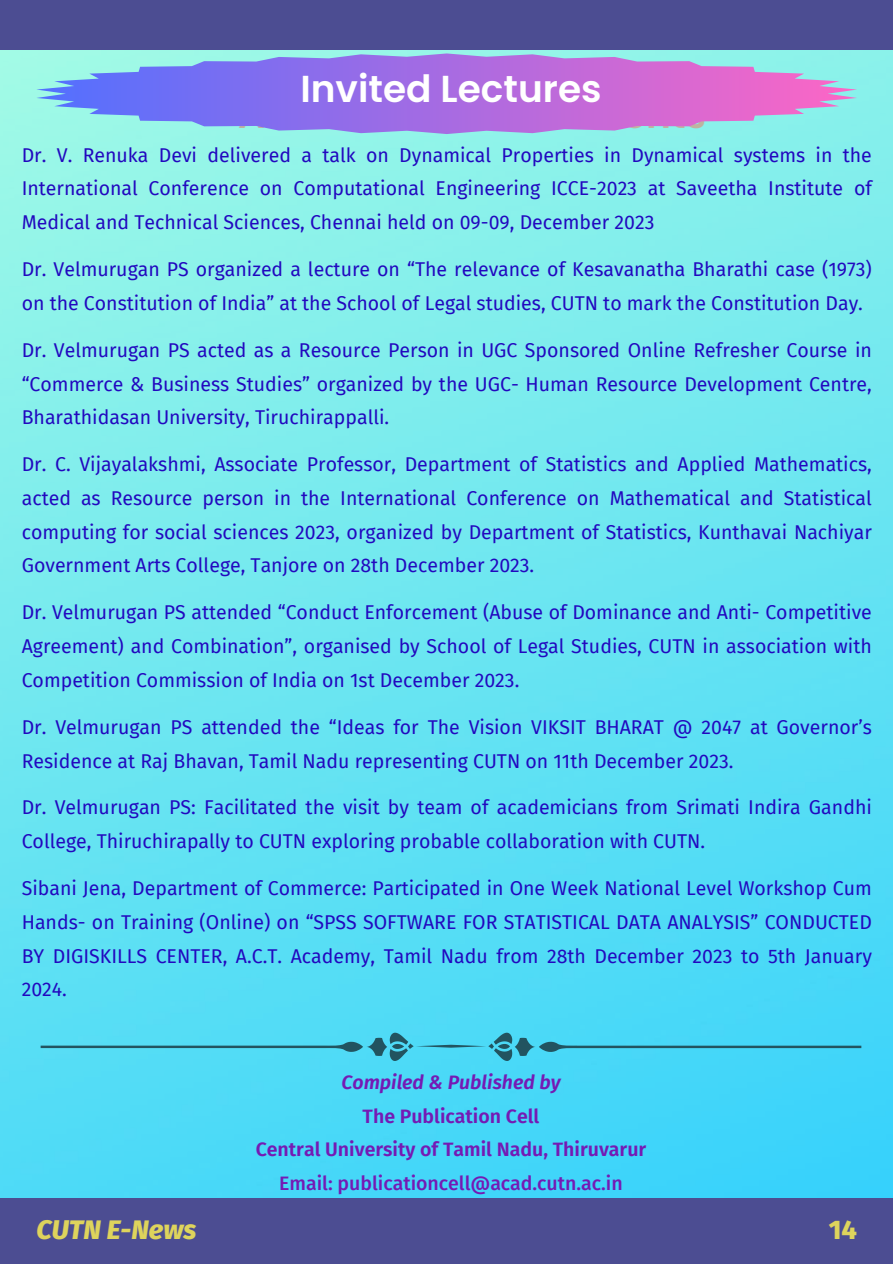
<style>
.page{position:relative;width:893px;height:1264px;background:#fff}
.page>*{position:absolute;margin:0;border:0;box-sizing:border-box;transform-origin:0 0}
.t1{font:600 37.5px "Poppins";color:#fff}
.t2{font:italic 800 27px "Fira Sans";color:#ded45c}
.t3{font:800 27px "Fira Sans";color:#ded45c}
.t4{font:19.5px/33.8px "Fira Sans";color:#2208bf;text-align:justify}
.t5{font:600 19.5px/33.8px "Fira Sans";color:#751ab4;text-align:center}
.t6{font:500 19.5px "Fira Sans";color:#751ab4}
.t7{font:italic 600 19.5px "Fira Sans";color:#751ab4}
</style>
<div class="page">
<img style="left:0;top:50px;width:892px;height:1148px">
<div style="left:0;top:1198px;width:892px;height:65px;background:#4c4d92"></div>
<div style="left:0;top:0;width:892px;height:50px;background:#4c4d92"></div>
<svg style="left:36px;top:53px;width:821px;height:81px;background:#a191e3"></svg>
<svg style="left:41px;top:1032px;width:820px;height:28px;background:#47c8e3"></svg>
<h1 class="t1" style="left:300px;top:62px;width:303px">Invited Lectures</h1>
<p class="t4" style="left:22px;top:138px;width:851px">Dr. V. Renuka Devi delivered a talk on Dynamical Properties in Dynamical systems in the International Conference on Computational Engineering ICCE-2023 at Saveetha Institute of Medical and Technical Sciences, Chennai held on 09-09, December 2023</p>
<p class="t4" style="left:22px;top:253px;width:851px">Dr. Velmurugan PS organized a lecture on “The relevance of Kesavanatha Bharathi case (1973) on the Constitution of India” at the School of Legal studies, CUTN to mark the Constitution Day.</p>
<p class="t4" style="left:22px;top:333px;width:851px">Dr. Velmurugan PS acted as a Resource Person in UGC Sponsored Online Refresher Course in “Commerce &amp; Business Studies” organized by the UGC- Human Resource Development Centre, Bharathidasan University, Tiruchirappalli.</p>
<p class="t4" style="left:22px;top:448px;width:851px">Dr. C. Vijayalakshmi, Associate Professor, Department of Statistics and Applied Mathematics, acted as Resource person in the International Conference on Mathematical and Statistical computing for social sciences 2023, organized by Department of Statistics, Kunthavai Nachiyar Government Arts College, Tanjore on 28th December 2023.</p>
<p class="t4" style="left:22px;top:596px;width:851px">Dr. Velmurugan PS attended “Conduct Enforcement (Abuse of Dominance and Anti- Competitive Agreement) and Combination”, organised by School of Legal Studies, CUTN in association with Competition Commission of India on 1st December 2023.</p>
<p class="t4" style="left:22px;top:710px;width:851px">Dr. Velmurugan PS attended the “Ideas for The Vision VIKSIT BHARAT @ 2047 at Governor’s<br>Residence at Raj Bhavan, Tamil Nadu representing CUTN on 11th December 2023.</p>
<p class="t4" style="left:22px;top:791px;width:851px">Dr. Velmurugan PS: Facilitated the visit by team of academicians from Srimati Indira Gandhi<br>College, Thiruchirapally to CUTN exploring probable collaboration with CUTN.</p>
<p class="t4" style="left:22px;top:871px;width:851px">Sibani Jena, Department of Commerce: Participated in One Week National Level Workshop Cum Hands- on Training (Online) on “SPSS SOFTWARE FOR STATISTICAL DATA ANALYSIS” CONDUCTED BY DIGISKILLS CENTER, A.C.T. Academy, Tamil Nadu from 28th December 2023 to 5th January 2024.</p>
<p class="t7" style="left:341px;top:1070px;width:220px">Compiled &amp; Published by</p>
<p class="t5" style="left:256px;top:1099px;width:392px">The Publication Cell<br>Central University of Tamil Nadu, Thiruvarur</p>
<p class="t6" style="left:279px;top:1171px;width:345px">Email: publicationcell@acad.cutn.ac.in</p>
<h2 class="t2" style="left:36px;top:1213px;width:162px">CUTN E-News</h2>
<h2 class="t3" style="left:828px;top:1213px;width:30px">14</h2>
</div>
